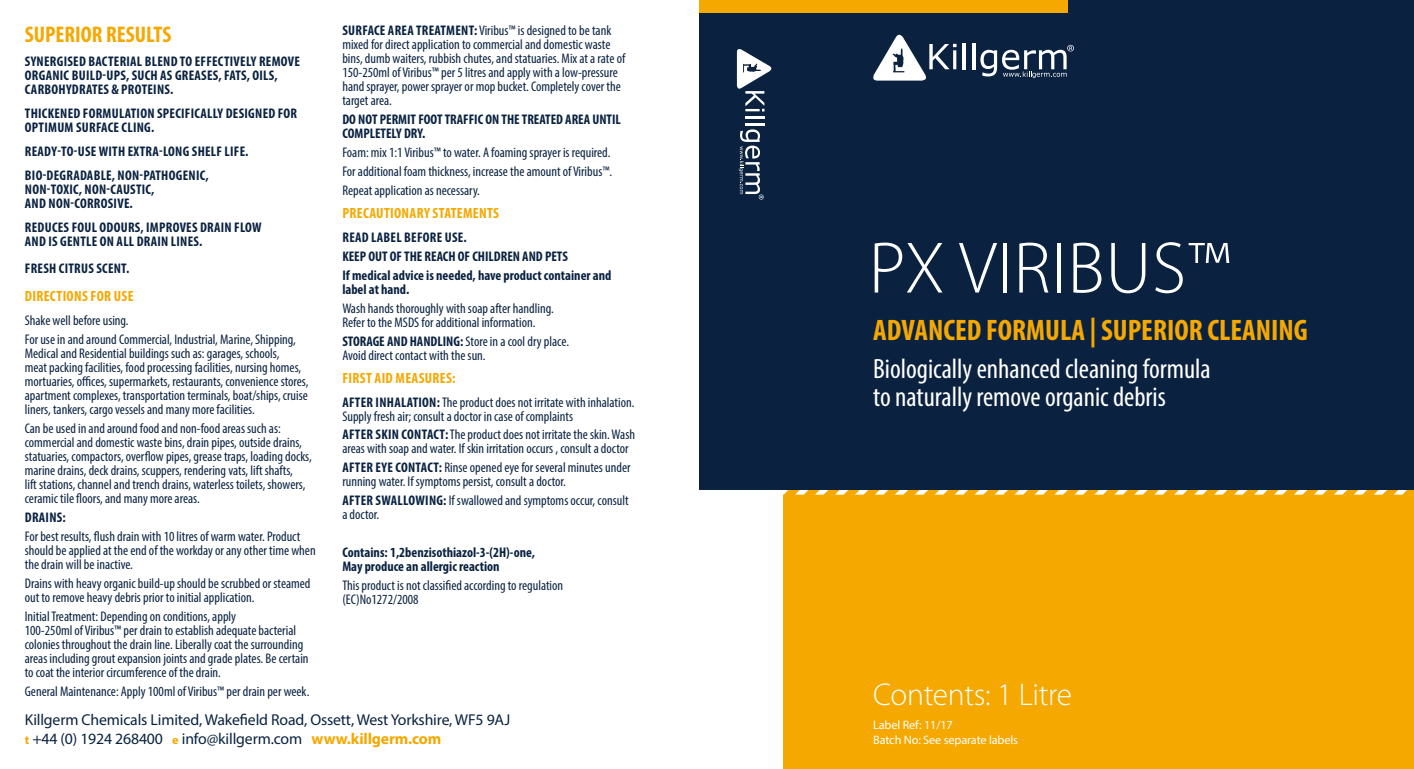
<style>
.page{position:relative;width:1414px;height:769px;background:#fff}
.page>*{position:absolute;margin:0;border:0;box-sizing:border-box;transform-origin:0 0}
.t1{font:300 73.5px "Myriad Pro";letter-spacing:.01em;color:#fff}
.t2{font:300 31.5px "Myriad Pro";letter-spacing:-.01em;color:#fff}
.t3{font:700 condensed 29.75px "Myriad Pro";color:#f5a800}
.t4{font:condensed 28px/28px "Myriad Pro";color:#fff}
.t5{font:700 condensed 22.75px "Myriad Pro";color:#f5a800}
.t6{font:15.75px/18.9px "Myriad Pro";letter-spacing:-.01em;color:#0a2240}
.t7{font:700 condensed 14.88px "Myriad Pro";letter-spacing:.02em;color:#f5a800}
.t8{font:condensed 14px/14px "Myriad Pro";color:#0a2240}
.t9{font:700 condensed 14px/14px "Myriad Pro";letter-spacing:.02em;color:#0a2240}
.t10{font:700 condensed 14px/14px "Myriad Pro";color:#0a2240}
.t11{font:12.25px/14.7px "Myriad Pro";letter-spacing:-.01em;color:#fff}
.s1{font-weight:700}
.s2{font-weight:700;font-size:12.25px;color:#f5a800}
.s3{font-weight:700;color:#f5a800}
</style>
<div class="page">
<div style="left:784px;top:490px;width:630px;height:279px;background:#f5a800"></div>
<svg style="left:783px;top:490px;width:6px;height:5px"></svg>
<svg style="left:795px;top:490px;width:14px;height:5px"></svg>
<svg style="left:815px;top:490px;width:14px;height:5px"></svg>
<svg style="left:835px;top:490px;width:13px;height:5px"></svg>
<svg style="left:855px;top:490px;width:13px;height:5px"></svg>
<svg style="left:875px;top:490px;width:13px;height:5px"></svg>
<svg style="left:895px;top:490px;width:13px;height:5px"></svg>
<svg style="left:915px;top:490px;width:13px;height:5px"></svg>
<svg style="left:935px;top:490px;width:13px;height:5px"></svg>
<svg style="left:955px;top:490px;width:13px;height:5px"></svg>
<svg style="left:974px;top:490px;width:14px;height:5px"></svg>
<svg style="left:994px;top:490px;width:14px;height:5px"></svg>
<svg style="left:1014px;top:490px;width:14px;height:5px"></svg>
<svg style="left:1034px;top:490px;width:14px;height:5px"></svg>
<svg style="left:1054px;top:490px;width:14px;height:5px"></svg>
<svg style="left:1074px;top:490px;width:14px;height:5px"></svg>
<svg style="left:1094px;top:490px;width:14px;height:5px"></svg>
<svg style="left:1114px;top:490px;width:14px;height:5px"></svg>
<svg style="left:1134px;top:490px;width:14px;height:5px"></svg>
<svg style="left:1154px;top:490px;width:14px;height:5px"></svg>
<svg style="left:1174px;top:490px;width:14px;height:5px"></svg>
<svg style="left:1194px;top:490px;width:14px;height:5px"></svg>
<svg style="left:1214px;top:490px;width:14px;height:5px"></svg>
<svg style="left:1234px;top:490px;width:13px;height:5px"></svg>
<svg style="left:1254px;top:490px;width:13px;height:5px"></svg>
<svg style="left:1274px;top:490px;width:13px;height:5px"></svg>
<svg style="left:1294px;top:490px;width:13px;height:5px"></svg>
<svg style="left:1314px;top:490px;width:13px;height:5px"></svg>
<svg style="left:1334px;top:490px;width:13px;height:5px"></svg>
<svg style="left:1354px;top:490px;width:60px;height:5px"></svg>
<div style="left:699px;top:0;width:715px;height:490px;background:#0a2240"></div>
<div style="left:699px;top:0;width:369px;height:12px;background:#f5a800"></div>
<hr style="left:963px;top:43px;width:3px;height:26px;background:#fff">
<hr style="left:972px;top:43px;width:3px;height:26px;background:#fff">
<svg style="left:873px;top:35px;width:83px;height:46px"></svg>
<svg style="left:980px;top:45px;width:94px;height:33px"></svg>
<hr style="left:745px;top:116px;width:20px;height:2px;background:#fff">
<hr style="left:745px;top:123px;width:20px;height:3px;background:#fff">
<svg style="left:737px;top:49px;width:34px;height:62px"></svg>
<svg style="left:739px;top:129px;width:25px;height:71px"></svg>
<h3 class="t5" style="left:25px;top:20px;width:148px">SUPERIOR RESULTS</h3>
<p class="t9" style="left:25px;top:54px;width:277px">SYNERGISED BACTERIAL BLEND TO EFFECTIVELY REMOVE<br>ORGANIC BUILD-UPS, SUCH AS GREASES, FATS, OILS,<br>CARBOHYDRATES &amp; PROTEINS.</p>
<p class="t9" style="left:25px;top:106px;width:274px">THICKENED FORMULATION SPECIFICALLY DESIGNED FOR<br>OPTIMUM SURFACE CLING.</p>
<p class="t9" style="left:25px;top:139px;width:225px;line-height:24px">READY-TO-USE WITH EXTRA-LONG SHELF LIFE.<br>BIO-DEGRADABLE, NON-PATHOGENIC,</p>
<p class="t9" style="left:25px;top:182px;width:131px">NON-TOXIC, NON-CAUSTIC,<br>AND NON-CORROSIVE.</p>
<p class="t9" style="left:25px;top:220px;width:238px">REDUCES FOUL ODOURS, IMPROVES DRAIN FLOW<br>AND IS GENTLE ON ALL DRAIN LINES.</p>
<p class="t9" style="left:25px;top:261px;width:106px">FRESH CITRUS SCENT.</p>
<p class="t7" style="left:25px;top:287px;width:110px">DIRECTIONS FOR USE</p>
<p class="t8" style="left:25px;top:311px;width:273px;line-height:18.9px">Shake well before using.<br>For use in and around Commercial, Industrial, Marine, Shipping,</p>
<p class="t8" style="left:25px;top:346px;width:285px">Medical and Residential buildings such as: garages, schools,<br>meat packing facilities, food processing facilities, nursing homes, mortuaries, offices, supermarkets, restaurants, convenience stores, apartment complexes, transportation terminals, boat/ships, cruise liners, tankers, cargo vessels and many more facilities.</p>
<p class="t8" style="left:25px;top:421px;width:289px">Can be used in and around food and non-food areas such as: commercial and domestic waste bins, drain pipes, outside drains, statuaries, compactors, overflow pipes, grease traps, loading docks, marine drains, deck drains, scuppers, rendering vats, lift shafts,<br>lift stations, channel and trench drains, waterless toilets, showers, ceramic tile floors, and many more areas.</p>
<p class="t9" style="left:25px;top:510px;width:42px">DRAINS:</p>
<p class="t8" style="left:25px;top:529px;width:292px">For best results, flush drain with 10 litres of warm water. Product should be applied at the end of the workday or any other time when the drain will be inactive.</p>
<p class="t8" style="left:25px;top:576px;width:287px">Drains with heavy organic build-up should be scrubbed or steamed out to remove heavy debris prior to initial application.</p>
<p class="t8" style="left:25px;top:609px;width:285px">Initial Treatment: Depending on conditions, apply<br>100-250ml of Viribus™ per drain to establish adequate bacterial colonies throughout the drain line. Liberally coat the surrounding areas including grout expansion joints and grade plates. Be certain to coat the interior circumference of the drain.</p>
<p class="t8" style="left:25px;top:684px;width:286px">General Maintenance: Apply 100ml of Viribus™ per drain per week.</p>
<p class="t8" style="left:342px;top:23px;width:284px"><span class="s1">SURFACE AREA TREATMENT:</span> Viribus™ is designed to be tank mixed for direct application to commercial and domestic waste bins, dumb waiters, rubbish chutes, and statuaries. Mix at a rate of 150-250ml of Viribus™ per 5 litres and apply with a low-pressure hand sprayer, power sprayer or mop bucket. Completely cover the target area.</p>
<p class="t10" style="left:342px;top:112px;width:280px">DO NOT PERMIT FOOT TRAFFIC ON THE TREATED AREA UNTIL<br>COMPLETELY DRY.</p>
<p class="t8" style="left:342px;top:143px;width:271px;line-height:18.9px">Foam: mix 1:1 Viribus™ to water. A foaming sprayer is required.<br>For additional foam thickness, increase the amount of Viribus™.<br>Repeat application as necessary.</p>
<p class="t7" style="left:342px;top:204px;width:158px">PRECAUTIONARY STATEMENTS</p>
<p class="t10" style="left:342px;top:227px;width:271px;line-height:18.9px">READ LABEL BEFORE USE.<br>KEEP OUT OF THE REACH OF CHILDREN AND PETS<br>If medical advice is needed, have product container and</p>
<p class="t10" style="left:342px;top:282px;width:69px">label at hand.</p>
<p class="t8" style="left:342px;top:301px;width:213px">Wash hands thoroughly with soap after handling.<br>Refer to the MSDS for additional information.</p>
<p class="t8" style="left:342px;top:334px;width:228px"><span class="s1">STORAGE AND HANDLING:</span> Store in a cool dry place.<br>Avoid direct contact with the sun.</p>
<p class="t7" style="left:342px;top:368px;width:114px">FIRST AID MEASURES:</p>
<p class="t8" style="left:342px;top:395px;width:294px"><span class="s1">AFTER INHALATION:</span> The product does not irritate with inhalation.<br>Supply fresh air; consult a doctor in case of complaints</p>
<p class="t8" style="left:342px;top:428px;width:294px"><span class="s1">AFTER SKIN CONTACT:</span> The product does not irritate the skin. Wash areas with soap and water. If skin irritation occurs , consult a doctor</p>
<p class="t8" style="left:342px;top:461px;width:290px"><span class="s1">AFTER EYE CONTACT:</span> Rinse opened eye for several minutes under running water. If symptoms persist, consult a doctor.</p>
<p class="t8" style="left:342px;top:494px;width:288px"><span class="s1">AFTER SWALLOWING:</span> If swallowed and symptoms occur, consult a doctor.</p>
<p class="t10" style="left:342px;top:545px;width:194px">Contains: 1,2benzisothiazol-3-(2H)-one,<br>May produce an allergic reaction</p>
<p class="t8" style="left:342px;top:578px;width:222px">This product is not classified according to regulation (EC)No1272/2008</p>
<p class="t6" style="left:25px;top:710px;width:487px">Killgerm Chemicals Limited, Wakefield Road, Ossett, West Yorkshire, WF5 9AJ <span class="s2">t</span> +44 (0) 1924 268400 <span class="s2">e</span> info@killgerm.com <span class="s3">www.killgerm.com</span></p>
<h1 class="t1" style="left:869px;top:224px;width:363px">PX VIRIBUS™</h1>
<h3 class="t3" style="left:873px;top:311px;width:436px">ADVANCED FORMULA | SUPERIOR CLEANING</h3>
<h3 class="t4" style="left:873px;top:354px;width:339px">Biologically enhanced cleaning formula to naturally remove organic debris</h3>
<h2 class="t2" style="left:873px;top:675px;width:200px">Contents: 1 Litre</h2>
<p class="t11" style="left:873px;top:718px;width:146px">Label Ref: 11/17<br>Batch No: See separate labels</p>
</div>
